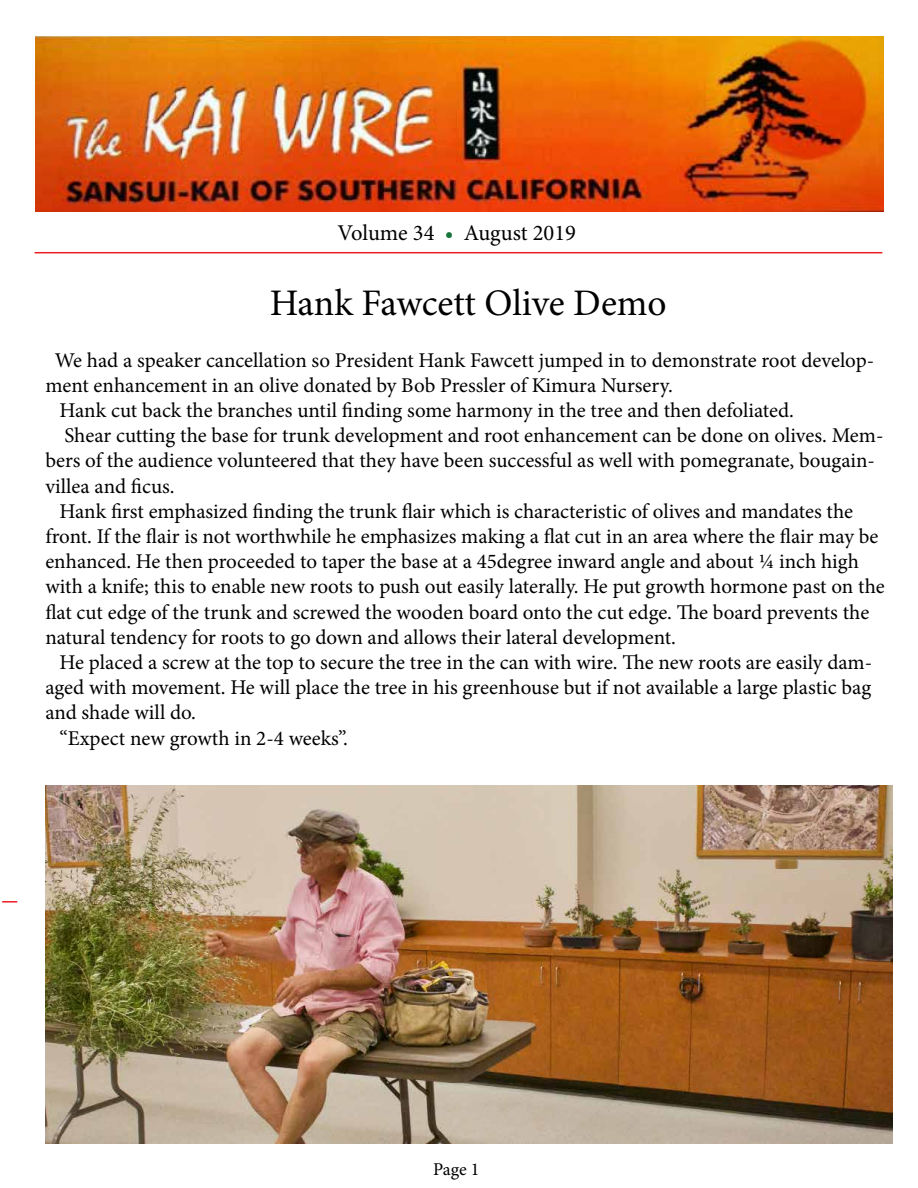
<style>
.page{position:relative;width:918px;height:1188px;background:#fff}
.page>*{position:absolute;margin:0;border:0;box-sizing:border-box;transform-origin:0 0}
.t1{font:37.5px "Minion Pro";letter-spacing:-.005em;color:#000}
.t2{font:22.5px "Minion Pro";color:#000}
.t3{font:21px "Minion Pro";color:#000}
.t4{font:18px "Minion Pro";color:#000}
.s1{color:#17743b}
</style>
<div class="page">
<svg style="left:2px;top:901px;width:15px;height:2px"></svg>
<img style="left:35px;top:36px;width:848px;height:176px">
<hr style="left:35px;top:252px;width:847px;height:1px;background:#ed1d24">
<img style="left:45px;top:785px;width:847px;height:358px">
<p class="t2" style="left:338px;top:218px;width:240px">Volume 34 <span class="s1">•</span> August 2019</p>
<h1 class="t1" style="left:270px;top:277px;width:398px">Hank Fawcett Olive Demo</h1>
<p class="t3" style="left:55px;top:346px;width:821px">We had a speaker cancellation so President Hank Fawcett jumped in to demonstrate root develop-</p>
<p class="t3" style="left:45px;top:371px;width:629px">ment enhancement in an olive donated by Bob Pressler of Kimura Nursery.</p>
<p class="t3" style="left:60px;top:396px;width:736px">Hank cut back the branches until finding some harmony in the tree and then defoliated.</p>
<p class="t3" style="left:64px;top:421px;width:821px">Shear cutting the base for trunk development and root enhancement can be done on olives. Mem-</p>
<p class="t3" style="left:45px;top:447px;width:831px">bers of the audience volunteered that they have been successful as well with pomegranate, bougain-</p>
<p class="t3" style="left:45px;top:472px;width:131px">villea and ficus.</p>
<p class="t3" style="left:60px;top:497px;width:795px">Hank first emphasized finding the trunk flair which is characteristic of olives and mandates the</p>
<p class="t3" style="left:45px;top:522px;width:835px">front. If the flair is not worthwhile he emphasizes making a flat cut in an area where the flair may be</p>
<p class="t3" style="left:45px;top:547px;width:815px">enhanced. He then proceeded to taper the base at a 45degree inward angle and about ¼ inch high</p>
<p class="t3" style="left:45px;top:573px;width:841px">with a knife; this to enable new roots to push out easily laterally. He put growth hormone past on the</p>
<p class="t3" style="left:45px;top:598px;width:825px">flat cut edge of the trunk and screwed the wooden board onto the cut edge. The board prevents the</p>
<p class="t3" style="left:45px;top:623px;width:632px">natural tendency for roots to go down and allows their lateral development.</p>
<p class="t3" style="left:60px;top:648px;width:814px">He placed a screw at the top to secure the tree in the can with wire. The new roots are easily dam-</p>
<p class="t3" style="left:45px;top:673px;width:827px">aged with movement. He will place the tree in his greenhouse but if not available a large plastic bag</p>
<p class="t3" style="left:45px;top:699px;width:152px">and shade will do.</p>
<p class="t3" style="left:60px;top:724px;width:290px">“Expect new growth in 2-4 weeks”.</p>
<p class="t4" style="left:433px;top:1157px;width:48px">Page 1</p>
</div>
